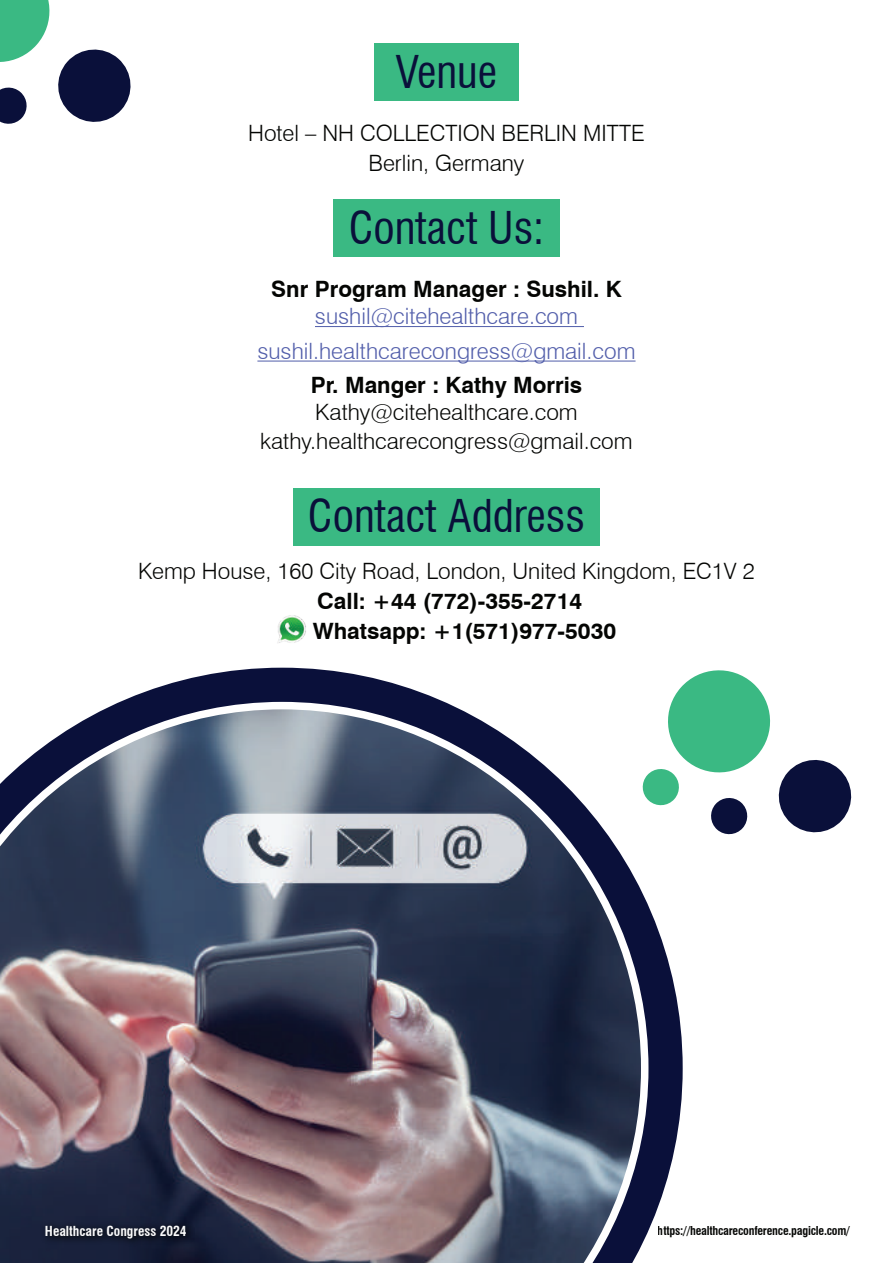
<style>
.page{position:relative;width:893px;height:1263px;background:#fff}
.page>*{position:absolute;margin:0;border:0;box-sizing:border-box;transform-origin:0 0}
.t1{font:condensed 44.1px "Swiss 721 BT";color:#0a103a}
.t2{font:300 22.5px/30px "Swiss 721 BT";color:#040503;text-align:center}
.t3{font:700 22.5px/30px "Swiss 721 BT";color:#040503}
.t4{font:300 22.5px/34.5px "Swiss 721 BT";color:#535fab;text-align:center}
.t5{font:700 condensed 13.5px "Swiss 721 BT";color:#fff}
.t6{font:700 condensed 12px "Swiss 721 BT";letter-spacing:-.02em;color:#040503}
</style>
<div class="page">
<svg style="left:120px;top:668px;width:563px;height:564px"></svg>
<svg style="left:0;top:702px;width:648px;height:561px;background:#686777"></svg>
<div style="left:374px;top:43px;width:145px;height:58px;background:#3ab983"></div>
<div style="left:333px;top:199px;width:227px;height:58px;background:#3ab983"></div>
<hr style="left:315px;top:326px;width:269px;height:1px;background:#535fab">
<hr style="left:257px;top:361px;width:379px;height:1px;background:#535fab">
<div style="left:293px;top:488px;width:307px;height:58px;background:#3ab983"></div>
<img style="left:277px;top:615px;width:29px;height:28px">
<div style="left:39px;top:1219px;width:156px;height:29px;background:#040503;opacity:.75"></div>
<svg style="left:641px;top:668px;width:211px;height:168px"></svg>
<svg style="left:0;top:0;width:131px;height:124px"></svg>
<h1 class="t1" style="left:396px;top:45px;width:103px">Venue</h1>
<p class="t2" style="left:248px;top:118px;width:398px">Hotel – NH COLLECTION BERLIN MITTE<br>Berlin, Germany</p>
<h1 class="t1" style="left:349px;top:201px;width:197px">Contact Us:</h1>
<p class="t3" style="left:271px;top:274px;width:352px">Snr Program Manager : Sushil. K</p>
<p class="t4" style="left:257px;top:299px;width:380px">sushil@citehealthcare.com sushil.healthcarecongress@gmail.com</p>
<p class="t3" style="left:311px;top:370px;width:273px">Pr. Manger : Kathy Morris</p>
<p class="t2" style="left:260px;top:398px;width:374px;line-height:28.5px">Kathy@citehealthcare.com kathy.healthcarecongress@gmail.com</p>
<h1 class="t1" style="left:308px;top:490px;width:279px">Contact Address</h1>
<p class="t2" style="left:138px;top:556px;width:618px">Kemp House, 160 City Road, London, United Kingdom, EC1V 2</p>
<p class="t3" style="left:313px;top:586px;width:305px">Call: +44 (772)-355-2714<br>Whatsapp: +1(571)977-5030</p>
<p class="t5" style="left:45px;top:1223px;width:143px">Healthcare Congress 2024</p>
<p class="t6" style="left:658px;top:1224px;width:193px">https://healthcareconference.pagicle.com/</p>
</div>
